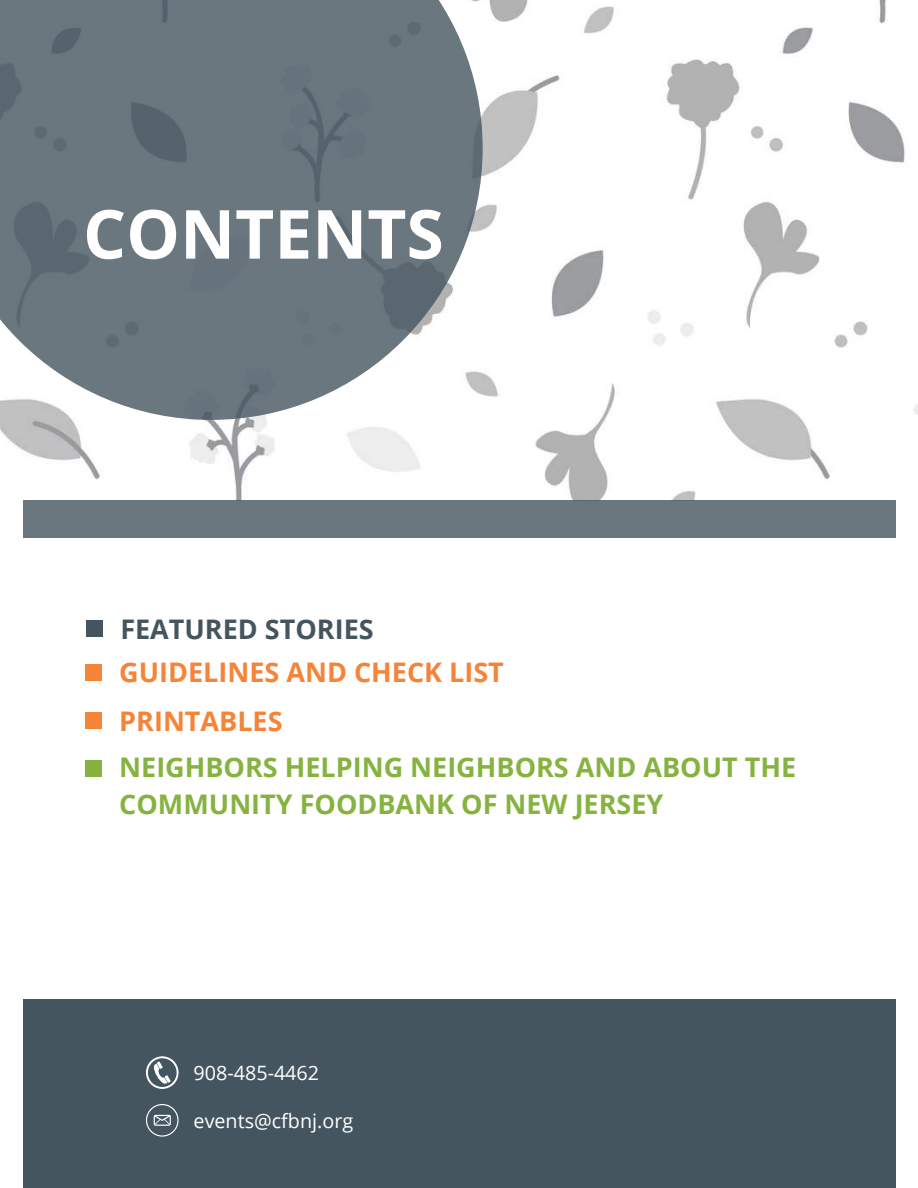
<style>
.page{position:relative;width:918px;height:1188px;background:#fff}
.page>*{position:absolute;margin:0;border:0;box-sizing:border-box;transform-origin:0 0}
.t1{font:700 67.8px "Open Sans";color:#fff}
.t2{font:700 27px/37.2px "Open Sans";color:#86b340}
.t3{font:700 27px/48.6px "Open Sans";color:#f58438}
.t4{font:700 27px "Open Sans";color:#455560}
.t5{font:19.8px "Open Sans";color:#fff}
</style>
<div class="page">
<img style="left:0;top:0;width:918px;height:500px">
<div style="left:85px;top:664px;width:17px;height:16px;background:#f58438"></div>
<div style="left:85px;top:760px;width:17px;height:17px;background:#86b340"></div>
<div style="left:85px;top:712px;width:17px;height:17px;background:#f58438"></div>
<div style="left:23px;top:999px;width:873px;height:189px;background:#455560"></div>
<div style="left:23px;top:500px;width:873px;height:37px;background:#6a777f"></div>
<svg style="left:146px;top:1056px;width:33px;height:33px"></svg>
<svg style="left:0;top:0;width:483px;height:420px;background:#7a858c"></svg>
<svg style="left:146px;top:1104px;width:33px;height:33px"></svg>
<div style="left:86px;top:620px;width:17px;height:17px;background:#455560"></div>
<h1 class="t1" style="left:83px;top:186px;width:362px">CONTENTS</h1>
<p class="t4" style="left:120px;top:610px;width:255px">FEATURED STORIES</p>
<p class="t3" style="left:119px;top:648px;width:386px">GUIDELINES AND CHECK LIST<br>PRINTABLES</p>
<p class="t2" style="left:119px;top:748px;width:678px">NEIGHBORS HELPING NEIGHBORS AND ABOUT THE<br>COMMUNITY FOODBANK OF NEW JERSEY</p>
<p class="t5" style="left:194px;top:1060px;width:127px">908-485-4462</p>
<p class="t5" style="left:194px;top:1107px;width:161px">events@cfbnj.org</p>
</div>
